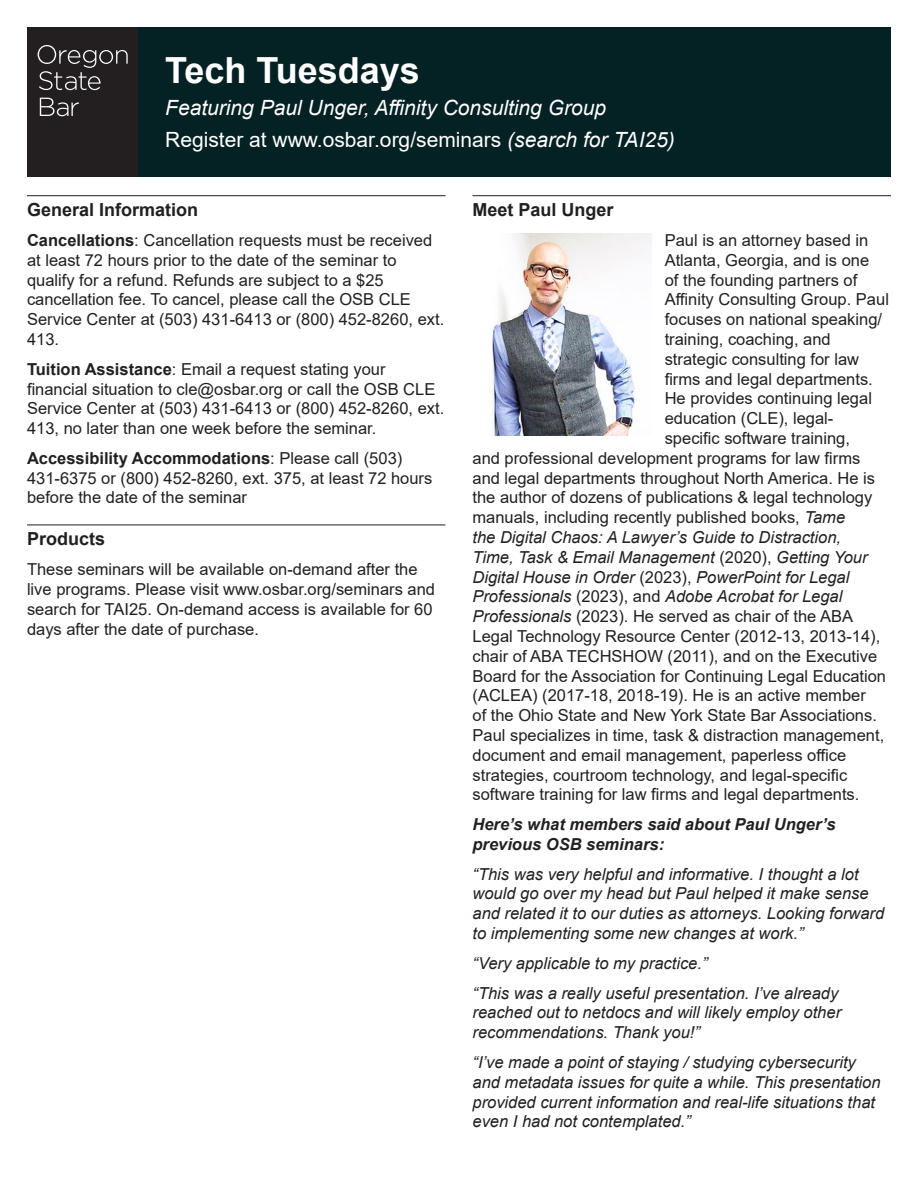
<style>
.page{position:relative;width:918px;height:1188px;background:#fff}
.page>*{position:absolute;margin:0;border:0;box-sizing:border-box;transform-origin:0 0}
.t1{font:700 36px "Arial";color:#fff}
.t2{font:italic 21px/32px "Arial";color:#fff}
.t3{font:700 18px "Arial";color:#231f20}
.t4{font:16.5px/19.8px "Arial";color:#231f20}
.t5{font:italic 16.5px/19.8px "Arial";color:#231f20}
.t6{font:italic 700 16.5px/19.8px "Arial";color:#231f20}
.s1{font-style:normal}
.s2{font-weight:700}
.s3{font-style:italic}
</style>
<div class="page">
<hr style="left:27px;top:195px;width:419px;height:1px;background:#231f20">
<hr style="left:27px;top:525px;width:419px;height:1px;background:#231f20">
<hr style="left:472px;top:195px;width:419px;height:1px;background:#231f20">
<div style="left:27px;top:27px;width:111px;height:149px;background:#231f20"></div>
<svg style="left:38px;top:45px;width:90px;height:45px"></svg>
<svg style="left:40px;top:98px;width:39px;height:18px"></svg>
<img style="left:492px;top:233px;width:159px;height:203px">
<div style="left:138px;top:27px;width:753px;height:149px;background:#042124"></div>
<h1 class="t1" style="left:165px;top:45px;width:256px">Tech Tuesdays</h1>
<p class="t2" style="left:165px;top:92px;width:511px">Featuring Paul Unger, Affinity Consulting Group<br><span class="s1">Register at www.osbar.org/seminars</span> (search for TAI25)</p>
<p class="t3" style="left:27px;top:197px;width:173px">General Information</p>
<p class="t4" style="left:27px;top:230px;width:419px"><span class="s2">Cancellations</span>: Cancellation requests must be received at least 72 hours prior to the date of the seminar to qualify for a refund. Refunds are subject to a $25 cancellation fee. To cancel, please call the OSB CLE Service Center at (503) 431-6413 or (800) 452-8260, ext.<br>413.</p>
<p class="t4" style="left:27px;top:359px;width:419px"><span class="s2">Tuition Assistance</span>: Email a request stating your financial situation to cle@osbar.org or call the OSB CLE Service Center at (503) 431-6413 or (800) 452-8260, ext.<br>413, no later than one week before the seminar.</p>
<p class="t4" style="left:27px;top:448px;width:407px"><span class="s2">Accessibility Accommodations</span>: Please call (503)<br>431-6375 or (800) 452-8260, ext. 375, at least 72 hours before the date of the seminar</p>
<p class="t3" style="left:27px;top:526px;width:80px">Products</p>
<p class="t4" style="left:27px;top:559px;width:410px">These seminars will be available on-demand after the live programs. Please visit www.osbar.org/seminars and search for TAI25. On-demand access is available for 60 days after the date of purchase.</p>
<p class="t3" style="left:472px;top:197px;width:143px">Meet Paul Unger</p>
<p class="t4" style="left:665px;top:230px;width:205px">Paul is an attorney based in</p>
<p class="t4" style="left:665px;top:250px;width:206px">Atlanta, Georgia, and is one</p>
<p class="t4" style="left:665px;top:270px;width:194px">of the founding partners of</p>
<p class="t4" style="left:665px;top:290px;width:226px">Affinity Consulting Group. Paul</p>
<p class="t4" style="left:665px;top:309px;width:219px">focuses on national speaking/</p>
<p class="t4" style="left:665px;top:329px;width:168px">training, coaching, and</p>
<p class="t4" style="left:665px;top:349px;width:196px">strategic consulting for law</p>
<p class="t4" style="left:665px;top:369px;width:210px">firms and legal departments.</p>
<p class="t4" style="left:665px;top:389px;width:209px">He provides continuing legal</p>
<p class="t4" style="left:665px;top:408px;width:170px">education (CLE), legal-</p>
<p class="t4" style="left:665px;top:428px;width:187px">specific software training,</p>
<p class="t4" style="left:472px;top:448px;width:389px">and professional development programs for law firms</p>
<p class="t4" style="left:472px;top:468px;width:404px">and legal departments throughout North America. He is</p>
<p class="t4" style="left:472px;top:488px;width:401px">the author of dozens of publications &amp; legal technology</p>
<p class="t4" style="left:472px;top:507px;width:374px">manuals, including recently published books, <span class="s3">Tame</span></p>
<p class="t5" style="left:472px;top:527px;width:370px">the Digital Chaos: A Lawyer’s Guide to Distraction,</p>
<p class="t5" style="left:472px;top:547px;width:397px">Time, Task &amp; Email Management <span class="s1">(2020),</span> Getting Your</p>
<p class="t5" style="left:472px;top:567px;width:378px">Digital House in Order <span class="s1">(2023),</span> PowerPoint for Legal</p>
<p class="t5" style="left:472px;top:587px;width:371px">Professionals <span class="s1">(2023), and</span> Adobe Acrobat for Legal</p>
<p class="t4" style="left:473px;top:606px;width:382px"><span class="s3">Professionals</span> (2023). He served as chair of the ABA</p>
<p class="t4" style="left:473px;top:626px;width:409px">Legal Technology Resource Center (2012-13, 2013-14),</p>
<p class="t4" style="left:473px;top:646px;width:406px">chair of ABA TECHSHOW (2011), and on the Executive</p>
<p class="t4" style="left:473px;top:666px;width:415px">Board for the Association for Continuing Legal Education</p>
<p class="t4" style="left:473px;top:686px;width:395px">(ACLEA) (2017-18, 2018-19). He is an active member</p>
<p class="t4" style="left:473px;top:705px;width:406px">of the Ohio State and New York State Bar Associations.</p>
<p class="t4" style="left:473px;top:725px;width:413px">Paul specializes in time, task &amp; distraction management,</p>
<p class="t4" style="left:473px;top:745px;width:375px">document and email management, paperless office</p>
<p class="t4" style="left:473px;top:765px;width:376px">strategies, courtroom technology, and legal-specific</p>
<p class="t4" style="left:473px;top:785px;width:388px">software training for law firms and legal departments.</p>
<p class="t6" style="left:473px;top:815px;width:365px">Here’s what members said about Paul Unger’s previous OSB seminars:</p>
<p class="t5" style="left:473px;top:864px;width:413px">“This was very helpful and informative. I thought a lot would go over my head but Paul helped it make sense and related it to our duties as attorneys. Looking forward to implementing some new changes at work.”</p>
<p class="t5" style="left:473px;top:948px;width:367px;line-height:29.8px">“Very applicable to my practice.”<br>“This was a really useful presentation. I’ve already</p>
<p class="t5" style="left:473px;top:1003px;width:370px">reached out to netdocs and will likely employ other recommendations. Thank you!”</p>
<p class="t5" style="left:473px;top:1053px;width:410px">“I’ve made a point of staying / studying cybersecurity and metadata issues for quite a while. This presentation provided current information and real-life situations that even I had not contemplated.”</p>
</div>
